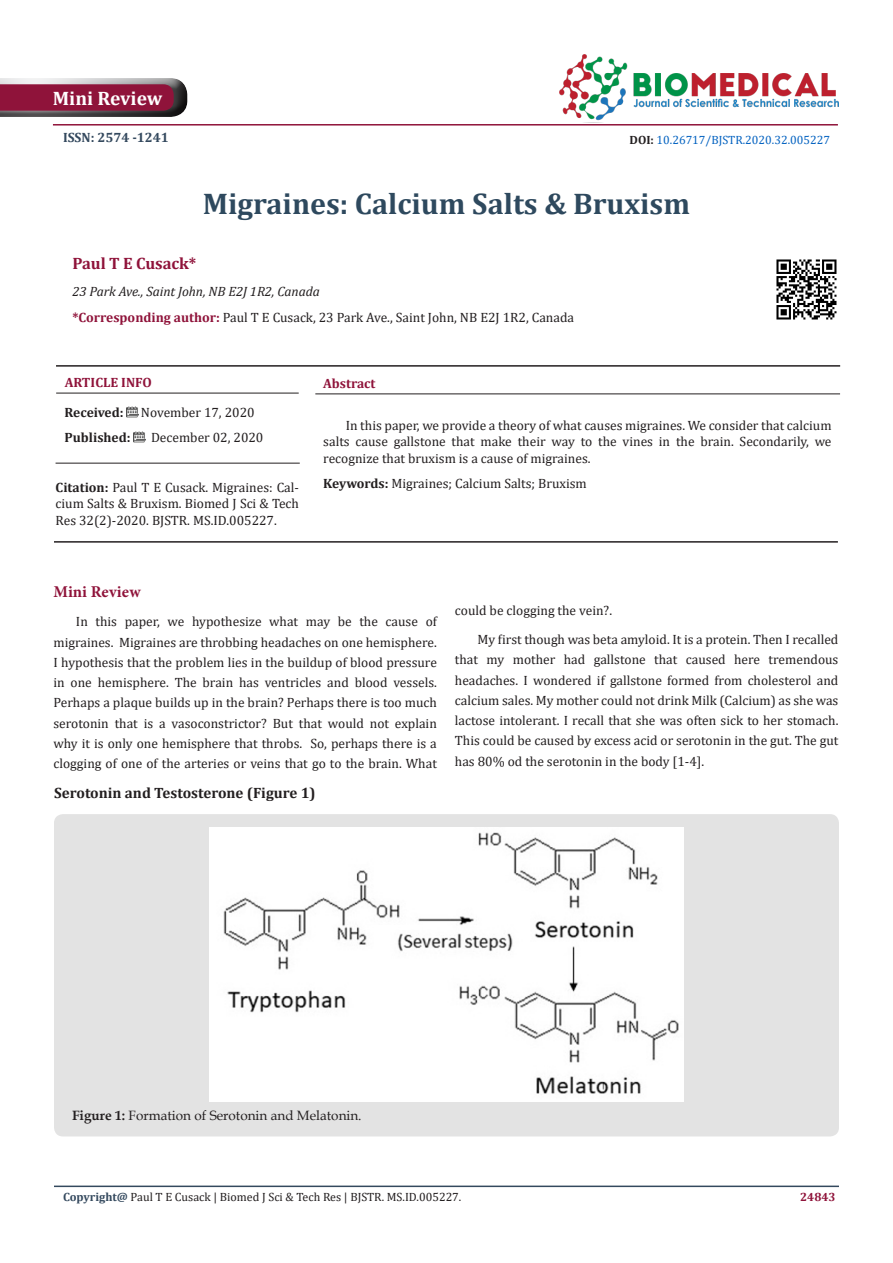
<style>
.page{position:relative;width:893px;height:1263px;background:#fff}
.page>*{position:absolute;margin:0;border:0;box-sizing:border-box;transform-origin:0 0}
.t1{font:700 30px "Cambria";color:#2e495e}
.t2{font:700 19.5px "Cambria";color:#fff}
.t3{font:700 16.5px "Cambria";letter-spacing:-.005em;color:#8f133a}
.t4{font:700 16.5px "Minion Pro";letter-spacing:.005em;color:#8f133a}
.List_Paragraph{font:700 15px "Cambria";color:#231f20}
.t5{font:13.5px/20.2px "Cambria";color:#231f20;text-align:justify}
.t6{font:13.5px "Book Antiqua";color:#231f20}
.t7{font:italic 13.5px "Cambria";letter-spacing:-.005em;color:#231f20}
.t8{font:700 13.5px "Cambria";color:#8f133a}
.t9{font:700 13.5px "Cambria";color:#231f20}
.t10{font:700 13.5px "Cambria";color:#34495e}
.t11{font:12px "Cambria";color:#231f20}
.t12{font:12px "Cambria";color:#0563c1}
.t13{font:700 12px "Cambria";color:#8f133a}
.s1{font-weight:700;color:#231f20}
.s2{font-weight:700;color:#8f133a}
.s3{font-weight:700}
.s4{font-weight:700;color:#34495e}
</style>
<div class="page">
<hr style="left:54px;top:1185px;width:785px;height:2px;background:#34495e">
<svg style="left:0;top:78px;width:187px;height:39px;background:#893c54"></svg>
<img style="left:559px;top:54px;width:280px;height:67px">
<hr style="left:53px;top:124px;width:785px;height:2px;background:#8f133a">
<img style="left:776px;top:259px;width:61px;height:61px">
<hr style="left:56px;top:393px;width:243px;height:1px;background:#231f20">
<hr style="left:56px;top:365px;width:784px;height:2px;background:#231f20">
<hr style="left:315px;top:393px;width:525px;height:1px;background:#231f20">
<svg style="left:127px;top:406px;width:11px;height:12px"></svg>
<svg style="left:134px;top:431px;width:11px;height:12px"></svg>
<hr style="left:56px;top:463px;width:244px;height:1px;background:#231f20">
<hr style="left:54px;top:541px;width:784px;height:2px;background:#231f20">
<div style="left:54px;top:814px;width:785px;height:322px;background:#e3e3e3;border-radius:9px"></div>
<img style="left:210px;top:827px;width:473px;height:274px">
<p class="t2" style="left:53px;top:84px;width:111px">Mini Review</p>
<p class="t10" style="left:63px;top:127px;width:107px">ISSN: 2574 -1241</p>
<p class="t12" style="left:630px;top:133px;width:202px"><span class="s1">DOI:</span> 10.26717/BJSTR.2020.32.005227</p>
<p class="t1" style="left:203px;top:182px;width:489px">Migraines: Calcium Salts &amp; Bruxism</p>
<p class="t3" style="left:73px;top:252px;width:125px">Paul T E Cusack*</p>
<p class="t7" style="left:73px;top:282px;width:249px">23 Park Ave., Saint John, NB E2J 1R2, Canada</p>
<p class="t5" style="left:73px;top:308px;width:503px"><span class="s2">*Corresponding author:</span> Paul T E Cusack, 23 Park Ave., Saint John, NB E2J 1R2, Canada</p>
<p class="t8" style="left:65px;top:373px;width:88px">ARTICLE INFO</p>
<p class="t8" style="left:323px;top:373px;width:54px">Abstract</p>
<p class="t5" style="left:323px;top:417px;width:510px;line-height:16.2px;text-indent:22px">In this paper, we provide a theory of what causes migraines. We consider that calcium salts cause gallstone that make their way to the vines in the brain. Secondarily, we recognize that bruxism is a cause of migraines.</p>
<p class="t5" style="left:323px;top:473px;width:265px"><span class="s3">Keywords:</span> Migraines; Calcium Salts; Bruxism</p>
<p class="t9" style="left:65px;top:402px;width:60px">Received:</p>
<p class="t5" style="left:141px;top:402px;width:115px">November 17, 2020</p>
<p class="t9" style="left:65px;top:428px;width:67px">Published:</p>
<p class="t5" style="left:151px;top:427px;width:114px">December 02, 2020</p>
<p class="t5" style="left:56px;top:479px;width:245px;line-height:16.2px"><span class="s3">Citation:</span> Paul T E Cusack. Migraines: Cal&shy;cium Salts &amp; Bruxism. Biomed J Sci &amp; Tech Res 32(2)-2020. BJSTR. MS.ID.005227.</p>
<p class="t4" style="left:53px;top:580px;width:89px">Mini Review</p>
<p class="t5" style="left:53px;top:611px;width:385px;text-indent:22px">In this paper, we hypothesize what may be the cause of migraines. Migraines are throbbing headaches on one hemisphere.<br>I hypothesis that the problem lies in the buildup of blood pressure in one hemisphere. The brain has ventricles and blood vessels.<br>Perhaps a plaque builds up in the brain? Perhaps there is too much serotonin that is a vasoconstrictor? But that would not explain why it is only one hemisphere that throbs. So, perhaps there is a clogging of one of the arteries or veins that go to the brain. What</p>
<p class="List_Paragraph" style="left:54px;top:783px;width:263px">Serotonin and Testosterone (Figure 1)</p>
<p class="t5" style="left:455px;top:600px;width:159px">could be clogging the vein?.</p>
<p class="t5" style="left:455px;top:629px;width:385px;text-indent:22px">My first though was beta amyloid. It is a protein. Then I recalled that my mother had gallstone that caused here tremendous headaches. I wondered if gallstone formed from cholesterol and calcium sales. My mother could not drink Milk (Calcium) as she was lactose intolerant. I recall that she was often sick to her stomach.<br>This could be caused by excess acid or serotonin in the gut. The gut has 80% od the serotonin in the body [1-4].</p>
<p class="t6" style="left:72px;top:1106px;width:291px"><span class="s3">Figure 1:</span> Formation of Serotonin and Melatonin.</p>
<p class="t11" style="left:63px;top:1190px;width:400px"><span class="s4">Copyright@</span> Paul T E Cusack | Biomed J Sci &amp; Tech Res | BJSTR. MS.ID.005227.</p>
<p class="t13" style="left:800px;top:1188px;width:37px">24843</p>
</div>
